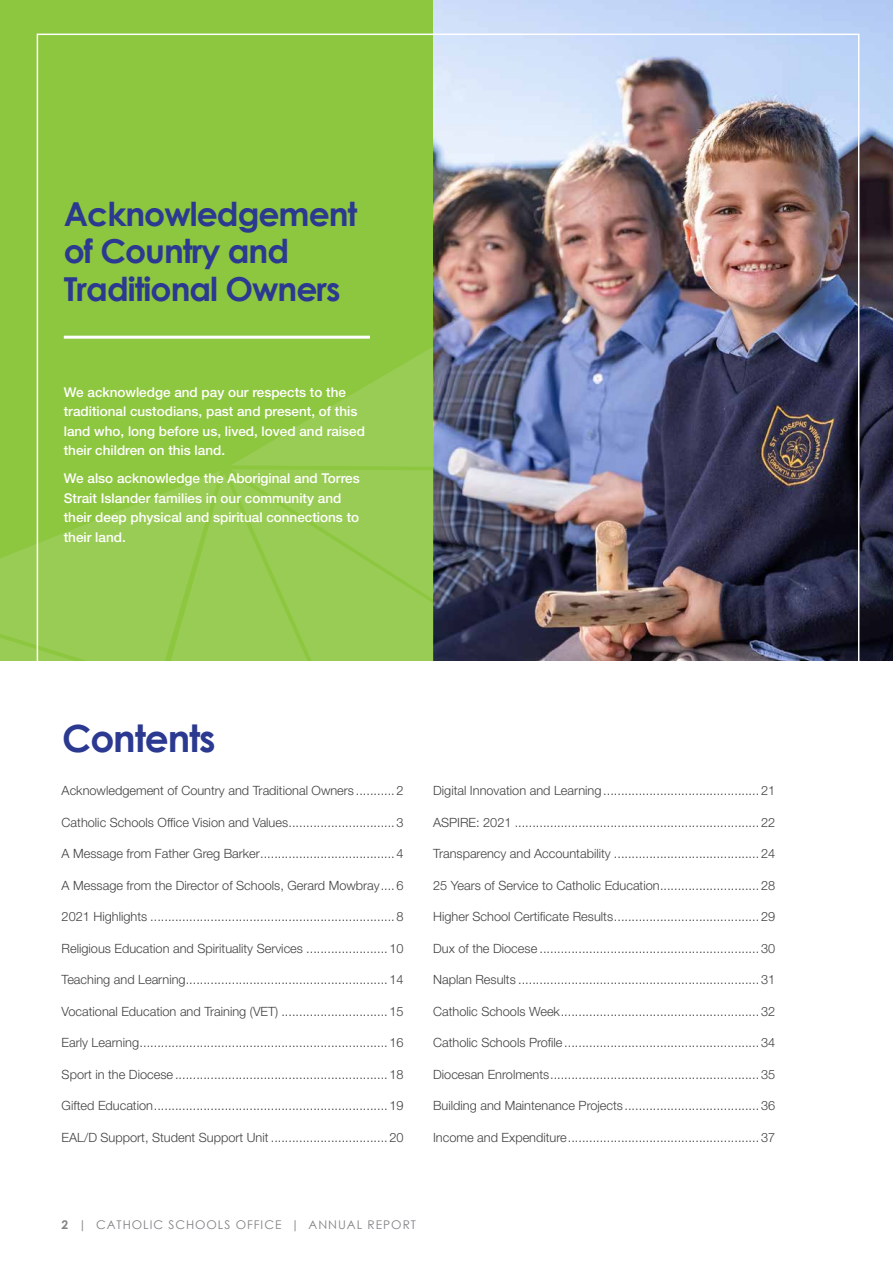
<style>
.page{position:relative;width:893px;height:1263px;background:#fff}
.page>*{position:absolute;margin:0;border:0;box-sizing:border-box;transform-origin:0 0}
.t1{font:700 37.5px "Century Gothic";letter-spacing:-.03em;color:#2b3990}
.t2{font:700 33px/37.5px "Century Gothic";letter-spacing:-.03em;color:#2b3990}
.t3{font:500 13.5px/19.5px "Helvetica Neue LT Std";color:#fff}
.t4{font:300 12.75px "Helvetica Neue LT Std";color:#414042}
.t5{font:12px "Century Gothic";letter-spacing:.08em;color:#808285}
.s1{font-weight:700}
</style>
<div class="page">
<div style="left:0;top:0;width:433px;height:661px;background:#8dc63f"></div>
<img style="left:433px;top:0;width:460px;height:661px">
<svg style="left:0;top:340px;width:433px;height:321px"></svg>
<hr style="left:64px;top:336px;width:306px;height:3px;background:#fff">
<h2 class="t2" style="left:64px;top:194px;width:295px">Acknowledgement of Country and<br>Traditional Owners</h2>
<p class="t3" style="left:64px;top:382px;width:303px">We acknowledge and pay our respects to the traditional custodians, past and present, of this land who, long before us, lived, loved and raised their children on this land.</p>
<p class="t3" style="left:64px;top:469px;width:297px">We also acknowledge the Aboriginal and Torres Strait Islander families in our community and their deep physical and spiritual connections to their land.</p>
<h1 class="t1" style="left:62px;top:710px;width:155px">Contents</h1>
<p class="t4" style="left:62px;top:783px;width:344px">Acknowledgement of Country and Traditional Owners ...........2</p>
<p class="t4" style="left:62px;top:814px;width:344px">Catholic Schools Office Vision and Values..............................3</p>
<p class="t4" style="left:62px;top:846px;width:344px">A Message from Father Greg Barker......................................4</p>
<p class="t4" style="left:62px;top:877px;width:344px">A Message from the Director of Schools, Gerard Mowbray....6</p>
<p class="t4" style="left:62px;top:909px;width:344px">2021 Highlights .....................................................................8</p>
<p class="t4" style="left:62px;top:940px;width:344px">Religious Education and Spirituality Services .......................10</p>
<p class="t4" style="left:62px;top:972px;width:344px">Teaching and Learning.........................................................14</p>
<p class="t4" style="left:62px;top:1003px;width:344px">Vocational Education and Training (VET) ..............................15</p>
<p class="t4" style="left:62px;top:1035px;width:344px">Early Learning......................................................................16</p>
<p class="t4" style="left:62px;top:1066px;width:344px">Sport in the Diocese ............................................................18</p>
<p class="t4" style="left:62px;top:1098px;width:344px">Gifted Education..................................................................19</p>
<p class="t4" style="left:62px;top:1129px;width:344px">EAL/D Support, Student Support Unit .................................20</p>
<p class="t4" style="left:433px;top:783px;width:344px">Digital Innovation and Learning............................................21</p>
<p class="t4" style="left:433px;top:814px;width:344px">ASPIRE: 2021 .....................................................................22</p>
<p class="t4" style="left:433px;top:846px;width:344px">Transparency and Accountability .........................................24</p>
<p class="t4" style="left:433px;top:877px;width:344px">25 Years of Service to Catholic Education............................28</p>
<p class="t4" style="left:433px;top:909px;width:344px">Higher School Certificate Results.........................................29</p>
<p class="t4" style="left:433px;top:940px;width:344px">Dux of the Diocese ..............................................................30</p>
<p class="t4" style="left:433px;top:972px;width:344px">Naplan Results ....................................................................31</p>
<p class="t4" style="left:433px;top:1003px;width:344px">Catholic Schools Week........................................................32</p>
<p class="t4" style="left:433px;top:1035px;width:344px">Catholic Schools Profile .......................................................34</p>
<p class="t4" style="left:433px;top:1067px;width:344px">Diocesan Enrolments...........................................................35</p>
<p class="t4" style="left:433px;top:1098px;width:344px">Building and Maintenance Projects......................................36</p>
<p class="t4" style="left:433px;top:1130px;width:344px">Income and Expenditure......................................................37</p>
<p class="t5" style="left:62px;top:1217px;width:356px"><span class="s1">2</span> | CATHOLIC SCHOOLS OFFICE | ANNUAL REPORT</p>
</div>
